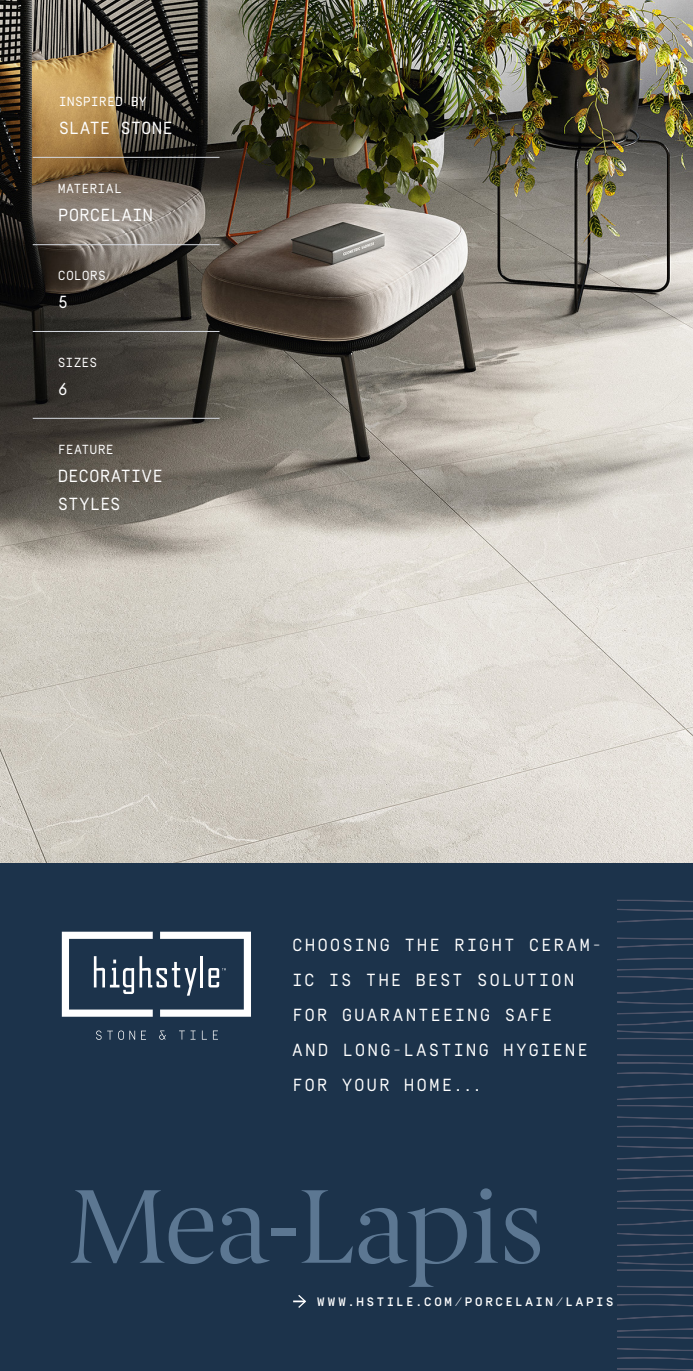
<style>
.page{position:relative;width:693px;height:1371px;background:#fff}
.page>*{position:absolute;margin:0;border:0;box-sizing:border-box;transform-origin:0 0}
.t1{font:105px "Berlingske Serif";letter-spacing:-.01em;color:#5c7792}
.t2{font:17.5px/35px "Simplon Mono";letter-spacing:.095em;color:#fff}
.t3{font:17.5px/28px "Simplon Mono";letter-spacing:-.01em;color:#fff}
.t4{font:17.5px "Simplon Mono";letter-spacing:-.015em;color:#fff}
.t5{font:17.5px "Simplon Mono";color:#fff}
.t6{font:13.12px "Simplon Mono";letter-spacing:.005em;color:#fff}
.t7{font:500 12.25px "Simplon Mono";letter-spacing:.225em;color:#fff}
</style>
<div class="page">
<img style="left:0;top:0;width:693px;height:863px">
<div style="left:0;top:863px;width:693px;height:507px;background:#1c334b"></div>
<svg style="left:617px;top:899px;width:76px;height:471px"></svg>
<svg style="left:62px;top:931px;width:189px;height:85px"></svg>
<svg style="left:96px;top:1030px;width:39px;height:9px"></svg>
<svg style="left:141px;top:1030px;width:5px;height:9px"></svg>
<svg style="left:159px;top:1030px;width:7px;height:9px"></svg>
<svg style="left:179px;top:1030px;width:6px;height:9px"></svg>
<svg style="left:191px;top:1030px;width:5px;height:9px"></svg>
<svg style="left:202px;top:1030px;width:5px;height:9px"></svg>
<svg style="left:213px;top:1030px;width:5px;height:9px"></svg>
<hr style="left:33px;top:157px;width:186px;height:1px;background:#d6dae1">
<hr style="left:33px;top:244px;width:186px;height:1px;background:#d6dae1">
<hr style="left:33px;top:331px;width:187px;height:1px;background:#d6dae1">
<svg style="left:293px;top:1295px;width:13px;height:13px"></svg>
<hr style="left:33px;top:418px;width:187px;height:1px;background:#d6dae1">
<p class="t6" style="left:59px;top:94px;width:89px">INSPIRED BY</p>
<p class="t4" style="left:59px;top:119px;width:116px">SLATE STONE</p>
<p class="t6" style="left:58px;top:181px;width:66px">MATERIAL</p>
<p class="t5" style="left:58px;top:205px;width:97px">PORCELAIN</p>
<p class="t6" style="left:58px;top:268px;width:50px">COLORS</p>
<p class="t2" style="left:58px;top:285px;width:12px">5</p>
<p class="t6" style="left:58px;top:356px;width:41px">SIZES</p>
<p class="t2" style="left:58px;top:372px;width:12px">6</p>
<p class="t6" style="left:58px;top:443px;width:58px">FEATURE</p>
<p class="t3" style="left:58px;top:462px;width:107px">DECORATIVE<br>STYLES</p>
<p class="t2" style="left:292px;top:927px;width:312px">CHOOSING THE RIGHT CERAM-<br>IC IS THE BEST SOLUTION<br>FOR GUARANTEEING SAFE</p>
<p class="t2" style="left:292px;top:1032px;width:297px">AND LONG-LASTING HYGIENE<br>FOR YOUR HOME...</p>
<p class="t1" style="left:69px;top:1158px;width:477px">Mea-Lapis</p>
<p class="t7" style="left:317px;top:1295px;width:298px">WWW.HSTILE.COM/PORCELAIN/LAPIS</p>
</div>
